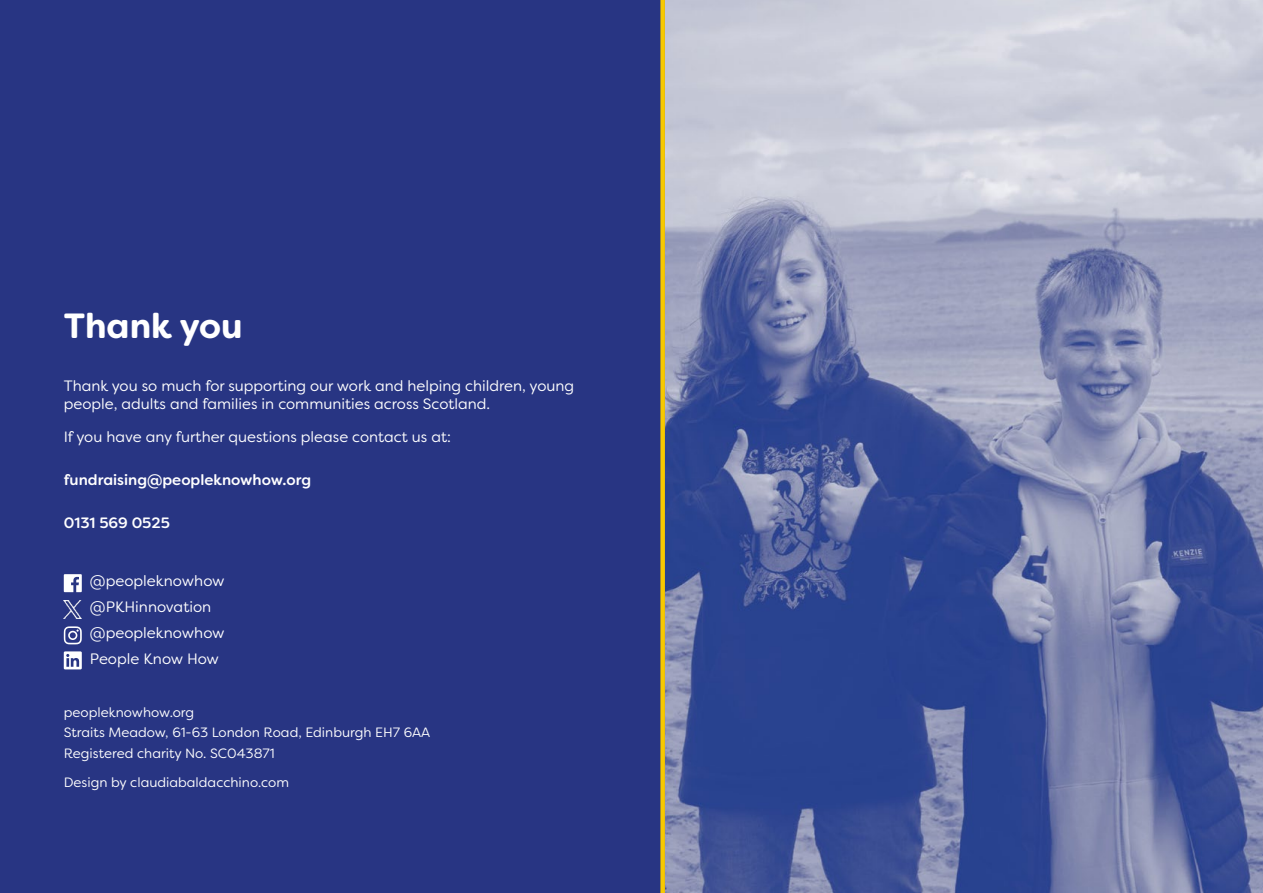
<style>
.page{position:relative;width:1263px;height:893px;background:#fff}
.page>*{position:absolute;margin:0;border:0;box-sizing:border-box;transform-origin:0 0}
.t1{font:700 34.95px "Filson Soft";color:#fff}
.t2{font:15.15px/26.1px "Filson Soft";color:#fff}
.t3{font:15px/18px "Filson Soft";color:#fff}
.t4{font:500 15px "Filson Soft";color:#fff}
.t5{font:13.5px/20.4px "Filson Soft";color:#fff}
</style>
<div class="page">
<img style="left:665px;top:0;width:598px;height:893px">
<div style="left:0;top:0;width:665px;height:893px;background:#283583"></div>
<svg style="left:64px;top:574px;width:18px;height:18px"></svg>
<img style="left:64px;top:600px;width:18px;height:18px">
<svg style="left:64px;top:626px;width:18px;height:18px"></svg>
<svg style="left:64px;top:651px;width:18px;height:18px"></svg>
<div style="left:660px;top:0;width:5px;height:893px;background:#f7c900"></div>
<h1 class="t1" style="left:64px;top:303px;width:180px">Thank you</h1>
<p class="t3" style="left:64px;top:377px;width:512px">Thank you so much for supporting our work and helping children, young people, adults and families in communities across Scotland.</p>
<p class="t3" style="left:64px;top:428px;width:389px">If you have any further questions please contact us at:</p>
<p class="t4" style="left:64px;top:470px;width:249px">fundraising@peopleknowhow.org</p>
<p class="t4" style="left:64px;top:513px;width:108px">0131 569 0525</p>
<p class="t2" style="left:90px;top:568px;width:136px">@peopleknowhow @PKHinnovation @peopleknowhow<br>People Know How</p>
<p class="t5" style="left:64px;top:702px;width:368px">peopleknowhow.org<br>Straits Meadow, 61-63 London Road, Edinburgh EH7 6AA<br>Registered charity No. SC043871</p>
<p class="t5" style="left:64px;top:772px;width:227px">Design by claudiabaldacchino.com</p>
</div>
